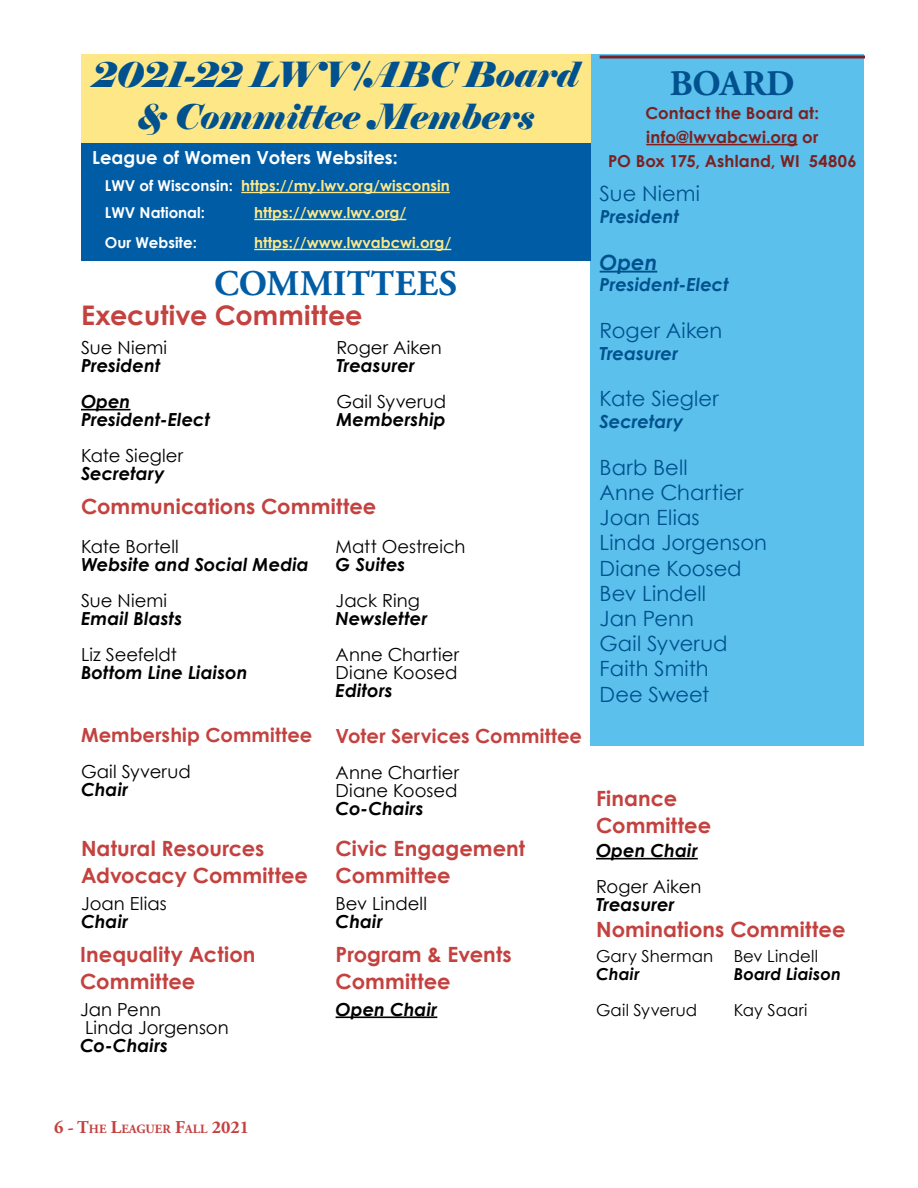
<style>
.page{position:relative;width:918px;height:1188px;background:#fff}
.page>*{position:absolute;margin:0;border:0;box-sizing:border-box;transform-origin:0 0}
.t1{font:700 36px "Adobe Garamond Pro";letter-spacing:.015em;color:#005da5}
.t2{font:700 36px "Adobe Garamond Pro";color:#00518e}
.t3{font:italic 34.5px/41.4px "Elephant";letter-spacing:-.005em;color:#00518e;text-align:center}
.t4{font:700 27px "Century Gothic";letter-spacing:.005em;color:#c3423f}
.t5{font:700 21px/27px "Century Gothic";letter-spacing:.005em;color:#c3423f}
.t6{font:21px/25.2px "Century Gothic";color:#00518e}
.t7{font:italic 700 21px "Century Gothic";color:#00518e}
.t8{font:700 19.5px "Century Gothic";letter-spacing:.005em;color:#c3423f}
.t9{font:18px/18px "Century Gothic";letter-spacing:.005em;color:#000}
.t10{font:italic 700 18px/36px "Century Gothic";letter-spacing:.005em;color:#000}
.t11{font:italic 700 18px "Century Gothic";color:#00518e}
.t12{font:700 18px "Century Gothic";color:#fff}
.t13{font:700 16.5px/24px "Century Gothic";letter-spacing:.01em;color:#7c2020;text-align:center}
.t14{font:16.5px "Century Gothic";letter-spacing:.01em;color:#000}
.t15{font:italic 700 16.5px "Century Gothic";letter-spacing:.01em;color:#000}
.t16{font:700 15px/27px "Century Gothic";color:#fde787}
.t17{font:700 15px "Century Gothic";color:#fff}
.t18{font:700 12.6px "Adobe Garamond Pro";color:#c3423f}
.s1{color:#fff}
.s2{font-size:18px}
</style>
<div class="page">
<div style="left:590px;top:54px;width:274px;height:691px;background:#5bc0eb"></div>
<hr style="left:646px;top:144px;width:152px;height:1px;background:#7c2020">
<hr style="left:600px;top:271px;width:57px;height:2px;background:#00518e">
<div style="left:81px;top:143px;width:509px;height:118px;background:#005da5"></div>
<hr style="left:241px;top:192px;width:209px;height:1px;background:#fde787">
<hr style="left:254px;top:219px;width:152px;height:1px;background:#fde787">
<hr style="left:254px;top:249px;width:197px;height:1px;background:#fde787">
<hr style="left:600px;top:56px;width:265px;height:2px;background:#7c2020">
<div style="left:81px;top:54px;width:509px;height:89px;background:#fde787"></div>
<hr style="left:81px;top:409px;width:49px;height:1px;background:#000">
<hr style="left:336px;top:1016px;width:101px;height:2px;background:#000">
<hr style="left:596px;top:858px;width:102px;height:1px;background:#000">
<h2 class="t3" style="left:92px;top:55px;width:489px">2021-22 LWV/ABC Board &amp; Committee Members</h2>
<p class="t12" style="left:92px;top:144px;width:307px">League of Women Voters Websites:</p>
<p class="t16" style="left:105px;top:172px;width:346px"><span class="s1">LWV of Wisconsin:</span> https://my.lwv.org/wisconsin<br><span class="s1">LWV National:</span></p>
<p class="t16" style="left:254px;top:199px;width:154px">https://www.lwv.org/</p>
<p class="t17" style="left:105px;top:231px;width:94px">Our Website:</p>
<p class="t16" style="left:254px;top:229px;width:199px">https://www.lwvabcwi.org/</p>
<h1 class="t1" style="left:214px;top:263px;width:244px">COMMITTEES</h1>
<h3 class="t4" style="left:81px;top:295px;width:283px">Executive Committee</h3>
<p class="t9" style="left:81px;top:338px;width:88px">Sue Niemi</p>
<p class="t10" style="left:81px;top:347px;width:81px">President<br>Open</p>
<p class="t10" style="left:81px;top:401px;width:131px">President-Elect</p>
<p class="t9" style="left:81px;top:446px;width:104px">Kate Siegler</p>
<p class="t10" style="left:81px;top:455px;width:86px">Secretary</p>
<p class="t9" style="left:336px;top:338px;width:107px">Roger Aiken</p>
<p class="t10" style="left:336px;top:347px;width:80px">Treasurer</p>
<p class="t9" style="left:336px;top:392px;width:111px">Gail Syverud</p>
<p class="t10" style="left:336px;top:401px;width:111px">Membership</p>
<p class="t5" style="left:81px;top:492px;width:297px">Communications Committee</p>
<p class="t9" style="left:81px;top:537px;width:99px">Kate Bortell</p>
<p class="t10" style="left:81px;top:546px;width:229px">Website and Social Media</p>
<p class="t9" style="left:81px;top:591px;width:88px">Sue Niemi</p>
<p class="t10" style="left:81px;top:600px;width:103px">Email Blasts</p>
<p class="t9" style="left:81px;top:645px;width:97px">Liz Seefeldt</p>
<p class="t10" style="left:81px;top:654px;width:168px">Bottom Line Liaison</p>
<p class="t8" style="left:81px;top:721px;width:233px">Membership Committee</p>
<p class="t9" style="left:81px;top:763px;width:111px">Gail Syverud</p>
<p class="t10" style="left:81px;top:771px;width:49px">Chair</p>
<p class="t5" style="left:81px;top:834px;width:229px">Natural Resources<br>Advocacy Committee</p>
<p class="t9" style="left:81px;top:894px;width:87px">Joan Elias</p>
<p class="t10" style="left:81px;top:902px;width:49px">Chair</p>
<p class="t9" style="left:336px;top:537px;width:131px">Matt Oestreich</p>
<p class="t10" style="left:336px;top:546px;width:71px">G Suites</p>
<p class="t9" style="left:336px;top:591px;width:86px">Jack Ring</p>
<p class="t10" style="left:336px;top:600px;width:93px">Newsletter</p>
<p class="t9" style="left:336px;top:645px;width:125px">Anne Chartier<br>Diane Koosed</p>
<p class="t10" style="left:336px;top:672px;width:59px">Editors</p>
<p class="t8" style="left:336px;top:721px;width:248px">Voter Services Committee</p>
<p class="t9" style="left:336px;top:763px;width:125px">Anne Chartier<br>Diane Koosed</p>
<p class="t10" style="left:336px;top:789px;width:90px">Co-Chairs</p>
<p class="t5" style="left:336px;top:834px;width:191px">Civic Engagement<br>Committee</p>
<p class="t9" style="left:336px;top:894px;width:93px">Bev Lindell</p>
<p class="t10" style="left:336px;top:902px;width:49px">Chair</p>
<p class="t5" style="left:80px;top:939px;width:177px">Inequality Action<br>Committee</p>
<p class="t5" style="left:336px;top:940px;width:178px">Program &amp; Events<br>Committee</p>
<p class="t9" style="left:80px;top:1000px;width:150px">Jan Penn<br>Linda Jorgenson</p>
<p class="t10" style="left:80px;top:1026px;width:90px">Co-Chairs</p>
<p class="t10" style="left:336px;top:990px;width:103px">Open Chair</p>
<h1 class="t2" style="left:670px;top:63px;width:127px">BOARD</h1>
<p class="t13" style="left:608px;top:100px;width:250px">Contact the Board at: info@lwvabcwi.org or<br>PO Box 175, Ashland, WI 54806</p>
<p class="t6" style="left:600px;top:181px;width:102px">Sue Niemi</p>
<p class="t11" style="left:600px;top:203px;width:81px">President</p>
<p class="t7" style="left:600px;top:246px;width:59px">Open</p>
<p class="t11" style="left:600px;top:271px;width:131px">President-Elect</p>
<p class="t6" style="left:600px;top:318px;width:124px">Roger Aiken</p>
<p class="t11" style="left:600px;top:340px;width:80px">Treasurer</p>
<p class="t6" style="left:600px;top:386px;width:121px">Kate Siegler</p>
<p class="t11" style="left:600px;top:408px;width:86px">Secretary</p>
<p class="t6" style="left:600px;top:454px;width:169px">Barb Bell<br>Anne Chartier<br>Joan Elias<br>Linda Jorgenson<br>Diane Koosed<br>Bev Lindell<br>Jan Penn<br>Gail Syverud<br>Faith Smith<br>Dee Sweet</p>
<p class="t5" style="left:596px;top:784px;width:117px">Finance<br>Committee</p>
<p class="t10" style="left:596px;top:832px;width:103px">Open Chair</p>
<p class="t9" style="left:596px;top:877px;width:107px">Roger Aiken</p>
<p class="t10" style="left:596px;top:886px;width:80px">Treasurer</p>
<p class="t5" style="left:596px;top:915px;width:251px">Nominations Committee</p>
<p class="t14" style="left:596px;top:945px;width:119px">Gary Sherman</p>
<p class="t15" style="left:596px;top:962px;width:45px">Chair</p>
<p class="t14" style="left:596px;top:999px;width:103px">Gail Syverud</p>
<p class="t14" style="left:734px;top:945px;width:86px">Bev Lindell</p>
<p class="t15" style="left:734px;top:962px;width:109px">Board Liaison</p>
<p class="t14" style="left:734px;top:999px;width:75px">Kay Saari</p>
<p class="t18" style="left:54px;top:1121px;width:197px"><span class="s2">6 - T</span>HE <span class="s2">L</span>EAGUER <span class="s2">F</span>ALL <span class="s2">2021</span></p>
</div>
